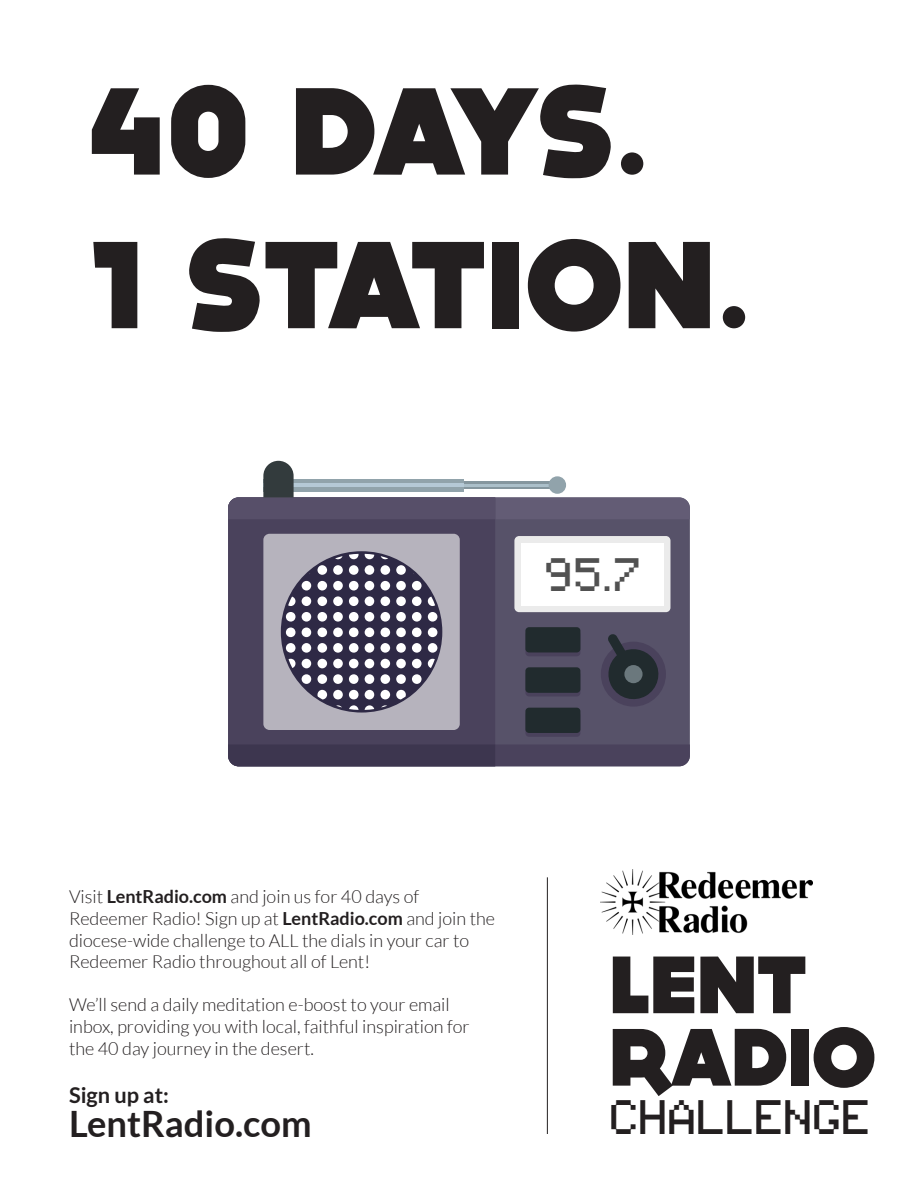
<style>
.page{position:relative;width:918px;height:1188px;background:#fff}
.page>*{position:absolute;margin:0;border:0;box-sizing:border-box;transform-origin:0 0}
.t1{font:800 81.6px/72.4px "DOCK11";color:#231f20}
.t2{font:49.5px "Pixel Tandysoft";color:#231f20}
.t3{font:48px "Pixel Tandysoft";color:#515151}
.t4{font:700 36.3px "Lato";color:#231f20}
.t5{font:700 21.75px "Lato";color:#231f20}
.t6{font:300 18px/21.6px "Lato";color:#231f20}
.s1{font-weight:700}
</style>
<div class="page">
<img style="left:601px;top:869px;width:212px;height:65px">
<svg style="left:92px;top:88px;width:68px;height:87px"></svg>
<svg style="left:171px;top:85px;width:74px;height:93px"></svg>
<svg style="left:296px;top:84px;width:315px;height:95px"></svg>
<div style="left:621px;top:152px;width:22px;height:23px;background:#231f20;border-radius:50%"></div>
<svg style="left:93px;top:242px;width:44px;height:86px"></svg>
<svg style="left:189px;top:238px;width:295px;height:94px"></svg>
<div style="left:492px;top:242px;width:27px;height:86px;background:#231f20"></div>
<svg style="left:528px;top:239px;width:92px;height:93px"></svg>
<svg style="left:629px;top:242px;width:81px;height:86px"></svg>
<div style="left:723px;top:306px;width:22px;height:22px;background:#231f20;border-radius:50%"></div>
<div style="left:228px;top:497px;width:462px;height:269px;background:#575269;border-radius:11px"></div>
<div style="left:228px;top:519px;width:267px;height:225px;background:#4a425c"></div>
<div style="left:263px;top:534px;width:197px;height:196px;background:#b6b3bd;border-radius:6px"></div>
<svg style="left:228px;top:744px;width:462px;height:22px"></svg>
<div style="left:281px;top:551px;width:161px;height:162px;background:#2e2945;border-radius:50%"></div>
<svg style="left:286px;top:554px;width:151px;height:156px"></svg>
<div style="left:514px;top:536px;width:157px;height:76px;background:#ebebeb;border-radius:5px"></div>
<div style="left:521px;top:543px;width:143px;height:62px;background:#fff"></div>
<svg style="left:525px;top:627px;width:55px;height:110px"></svg>
<div style="left:601px;top:642px;width:65px;height:65px;background:#4a425c;border-radius:50%"></div>
<svg style="left:608px;top:634px;width:53px;height:68px"></svg>
<div style="left:624px;top:665px;width:19px;height:18px;background:#6b787d;border-radius:50%"></div>
<svg style="left:228px;top:461px;width:462px;height:58px"></svg>
<hr style="left:547px;top:877px;width:1px;height:257px;background:#231f20">
<p class="t3" style="left:547px;top:539px;width:98px">95.7</p>
<p class="t6" style="left:69px;top:886px;width:428px">Visit <span class="s1">LentRadio.com</span> and join us for 40 days of Redeemer Radio! Sign up at <span class="s1">LentRadio.com</span> and join the diocese-wide challenge to ALL the dials in your car to Redeemer Radio throughout all of Lent!</p>
<p class="t6" style="left:69px;top:994px;width:402px">We’ll send a daily meditation e-boost to your email inbox, providing you with local, faithful inspiration for the 40 day journey in the desert.</p>
<p class="t5" style="left:69px;top:1082px;width:101px">Sign up at:</p>
<p class="t4" style="left:69px;top:1103px;width:244px">LentRadio.com</p>
<h1 class="t1" style="left:609px;top:950px;width:267px">LENT<br>RADIO</h1>
<h2 class="t2" style="left:611px;top:1081px;width:263px">CHALLENGE</h2>
</div>
